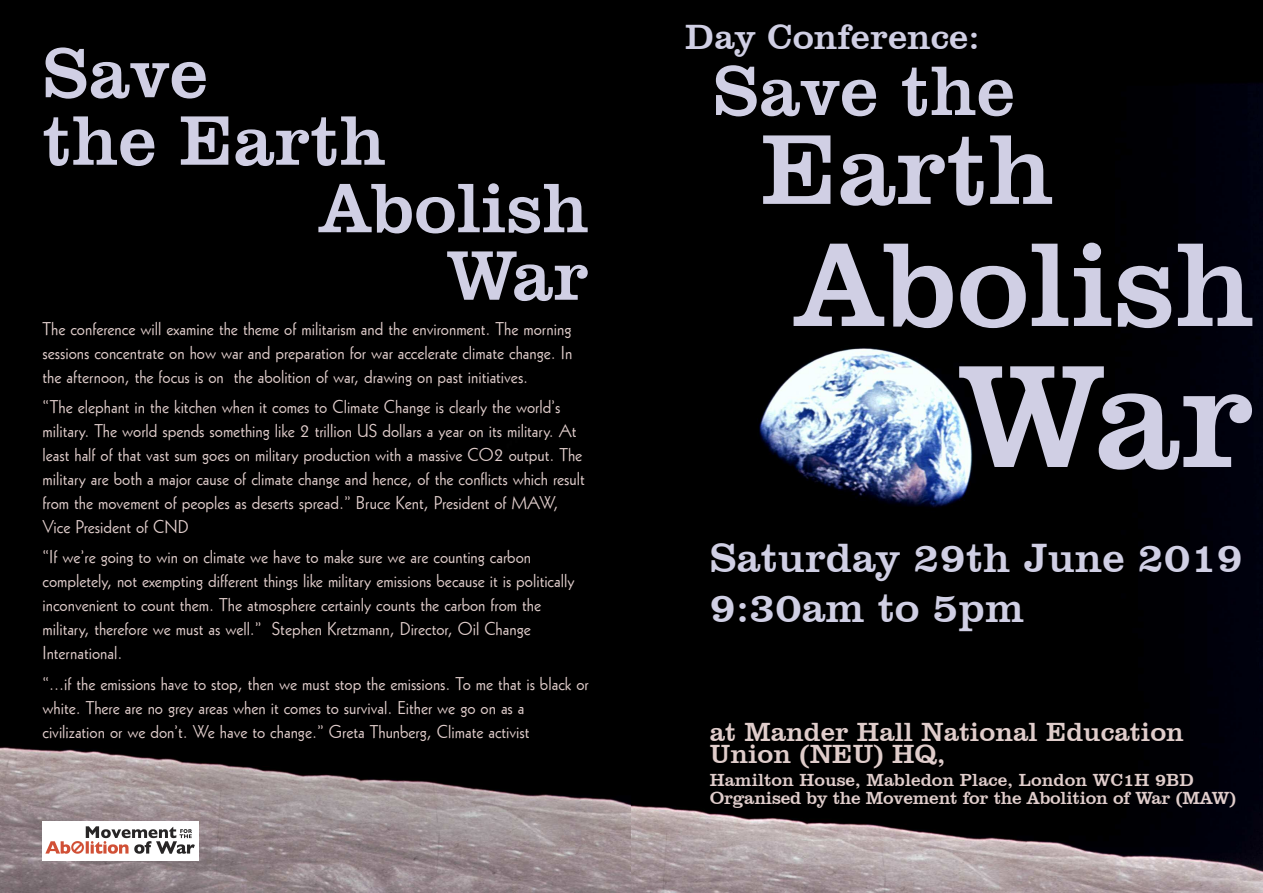
<style>
.page{position:relative;width:1263px;height:893px;background:#fff}
.page>*{position:absolute;margin:0;border:0;box-sizing:border-box;transform-origin:0 0}
.t1{font:150px "Clarendon BT";color:#d0cfe4}
.t2{font:122.7px "Clarendon BT";color:#d0cfe4}
.t3{font:102px "Clarendon BT";color:#d0cfe4}
.t4{font:72px "Clarendon BT";color:#d0cfe4}
.t5{font:42px/50.4px "Clarendon BT";color:#d0cfe4}
.t6{font:36px "Clarendon BT";color:#d0cfe4}
.t7{font:27px/22.5px "Clarendon BT";color:#e0cdcb}
.t8{font:18px/24px "Geometric 231 BT Roman C";color:#e0cdcb}
.t9{font:18px/18.5px "Clarendon BT";letter-spacing:-.01em;color:#e0cdcb}
</style>
<div class="page">
<img style="left:0;top:0;width:631px;height:893px">
<img style="left:43px;top:822px;width:155px;height:39px">
<svg style="left:631px;top:0;width:631px;height:893px;background:#131316"></svg>
<h3 class="t6" style="left:685px;top:14px;width:296px">Day Conference:</h3>
<h3 class="t4" style="left:713px;top:46px;width:304px">Save the</h3>
<h3 class="t3" style="left:761px;top:106px;width:295px">Earth</h3>
<h3 class="t4" style="left:43px;top:28px;width:167px">Save</h3>
<h3 class="t4" style="left:43px;top:95px;width:345px">the Earth</h3>
<h3 class="t4" style="left:319px;top:163px;width:271px">Abolish</h3>
<h3 class="t4" style="left:446px;top:230px;width:144px">War</h3>
<h2 class="t2" style="left:795px;top:208px;width:461px">Abolish</h2>
<h1 class="t1" style="left:958px;top:323px;width:298px">War</h1>
<p class="t8" style="left:43px;top:316px;width:531px;text-align:justify">The conference will examine the theme of militarism and the environment. The morning sessions concentrate on how war and preparation for war accelerate climate change. In the afternoon, the focus is on the abolition of war, drawing on past initiatives.</p>
<p class="t8" style="left:43px;top:394px;width:544px">“The elephant in the kitchen when it comes to Climate Change is clearly the world’s military. The world spends something like 2 trillion US dollars a year on its military. At least half of that vast sum goes on military production with a massive CO2 output. The military are both a major cause of climate change and hence, of the conflicts which result from the movement of peoples as deserts spread.” Bruce Kent, President of MAW, Vice President of CND</p>
<p class="t8" style="left:42px;top:545px;width:533px">“If we’re going to win on climate we have to make sure we are counting carbon completely, not exempting different things like military emissions because it is politically inconvenient to count them. The atmosphere certainly counts the carbon from the military, therefore we must as well.” Stephen Kretzmann, Director, Oil Change International.</p>
<p class="t8" style="left:42px;top:671px;width:548px">“...if the emissions have to stop, then we must stop the emissions. To me that is black or white. There are no grey areas when it comes to survival. Either we go on as a civilization or we don’t. We have to change.” Greta Thunberg, Climate activist</p>
<h3 class="t5" style="left:710px;top:532px;width:535px">Saturday 29th June 2019<br>9:30am to 5pm</h3>
<h3 class="t7" style="left:710px;top:719px;width:476px">at Mander Hall National Education<br>Union (NEU) HQ,</h3>
<p class="t9" style="left:710px;top:770px;width:528px">Hamilton House, Mabledon Place, London WC1H 9BD<br>Organised by the Movement for the Abolition of War (MAW)</p>
</div>
